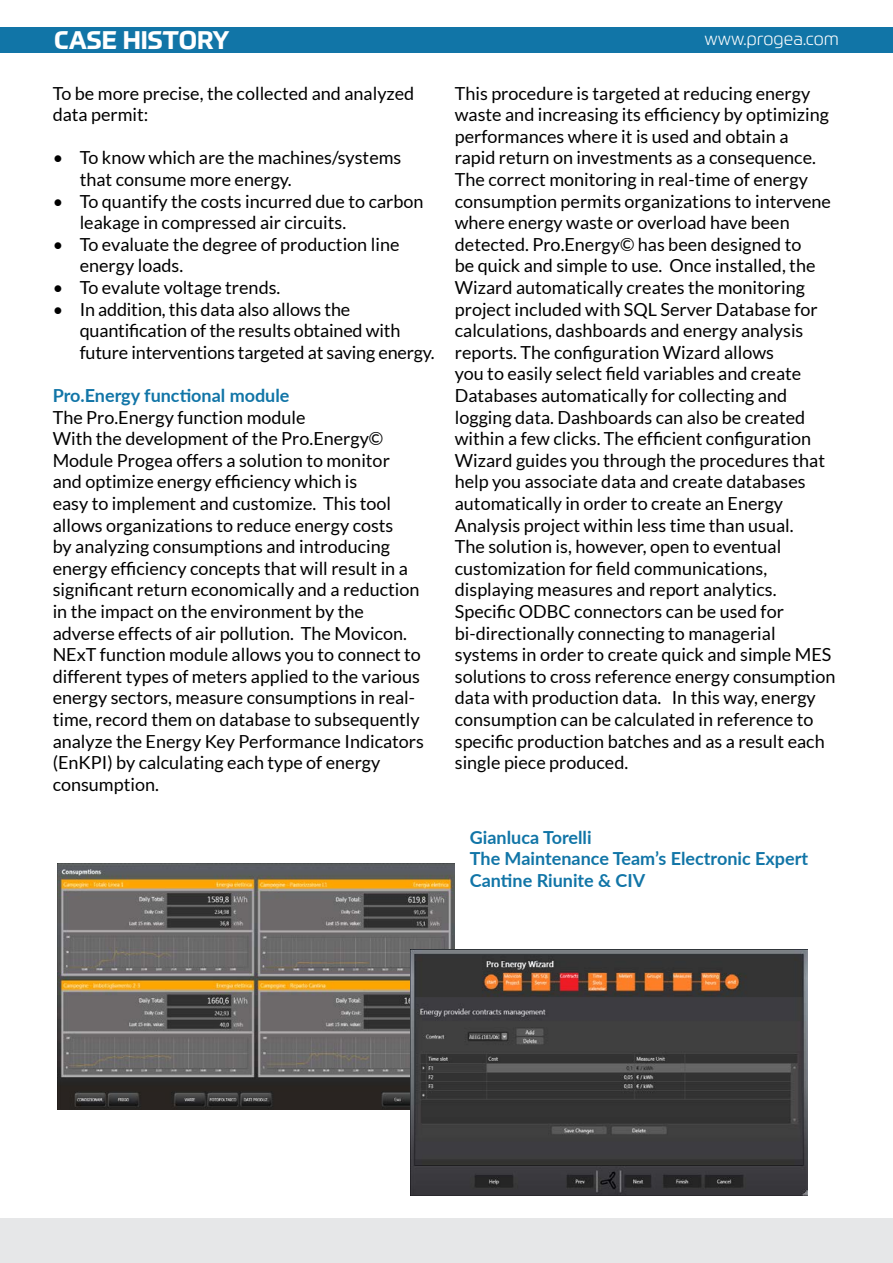
<style>
.page{position:relative;width:893px;height:1263px;background:#fff}
.page>*{position:absolute;margin:0;border:0;box-sizing:border-box;transform-origin:0 0}
.t1{font:700 25.05px "Prometo";color:#fff}
.t2{font:18px/21.6px "Lato";color:#000}
.t3{font:700 18px/21.6px "Lato";color:#1175a7}
.t4{font:300 18px "Prometo";color:#fff}
</style>
<div class="page">
<div style="left:0;top:1218px;width:893px;height:45px;background:#e6e7e8"></div>
<div style="left:0;top:27px;width:893px;height:26px;background:#1175a7"></div>
<img style="left:58px;top:863px;width:397px;height:247px">
<img style="left:411px;top:949px;width:397px;height:247px">
<h1 class="t1" style="left:54px;top:25px;width:177px">CASE HISTORY</h1>
<p class="t4" style="left:705px;top:28px;width:136px">www.progea.com</p>
<p class="t2" style="left:53px;top:82px;width:363px">To be more precise, the collected and analyzed data permit:</p>
<p class="t2" style="left:80px;top:147px;width:323px;text-indent:-27px">• To know which are the machines/systems that consume more energy.</p>
<p class="t2" style="left:80px;top:190px;width:345px;text-indent:-27px">• To quantify the costs incurred due to carbon leakage in compressed air circuits.</p>
<p class="t2" style="left:80px;top:233px;width:321px;text-indent:-27px">• To evaluate the degree of production line energy loads.</p>
<p class="t2" style="left:53px;top:276px;width:229px">• To evalute voltage trends.</p>
<p class="t2" style="left:80px;top:298px;width:356px;text-indent:-27px">• In addition, this data also allows the quantification of the results obtained with future interventions targeted at saving energy.</p>
<p class="t3" style="left:53px;top:384px;width:238px">Pro.Energy functional module</p>
<p class="t2" style="left:53px;top:406px;width:373px">The Pro.Energy function module<br>With the development of the Pro.Energy© Module Progea offers a solution to monitor<br>and optimize energy efficiency which is<br>easy to implement and customize. This tool allows organizations to reduce energy costs<br>by analyzing consumptions and introducing energy efficiency concepts that will result in a significant return economically and a reduction in the impact on the environment by the adverse effects of air pollution. The Movicon.<br>NExT function module allows you to connect to different types of meters applied to the various energy sectors, measure consumptions in real&shy;time, record them on database to subsequently analyze the Energy Key Performance Indicators (EnKPI) by calculating each type of energy consumption.</p>
<p class="t2" style="left:455px;top:82px;width:382px">This procedure is targeted at reducing energy waste and increasing its efficiency by optimizing performances where it is used and obtain a<br>rapid return on investments as a consequence.<br>The correct monitoring in real-time of energy consumption permits organizations to intervene where energy waste or overload have been detected. Pro.Energy© has been designed to<br>be quick and simple to use. Once installed, the Wizard automatically creates the monitoring project included with SQL Server Database for calculations, dashboards and energy analysis reports. The configuration Wizard allows<br>you to easily select field variables and create Databases automatically for collecting and logging data. Dashboards can also be created within a few clicks. The efficient configuration Wizard guides you through the procedures that help you associate data and create databases automatically in order to create an Energy Analysis project within less time than usual.<br>The solution is, however, open to eventual customization for field communications, displaying measures and report analytics.<br>Specific ODBC connectors can be used for bi-directionally connecting to managerial systems in order to create quick and simple MES solutions to cross reference energy consumption data with production data. In this way, energy consumption can be calculated in reference to specific production batches and as a result each single piece produced.</p>
<p class="t3" style="left:470px;top:825px;width:340px">Gianluca Torelli<br>The Maintenance Team’s Electronic Expert<br>Cantine Riunite &amp; CIV</p>
</div>
